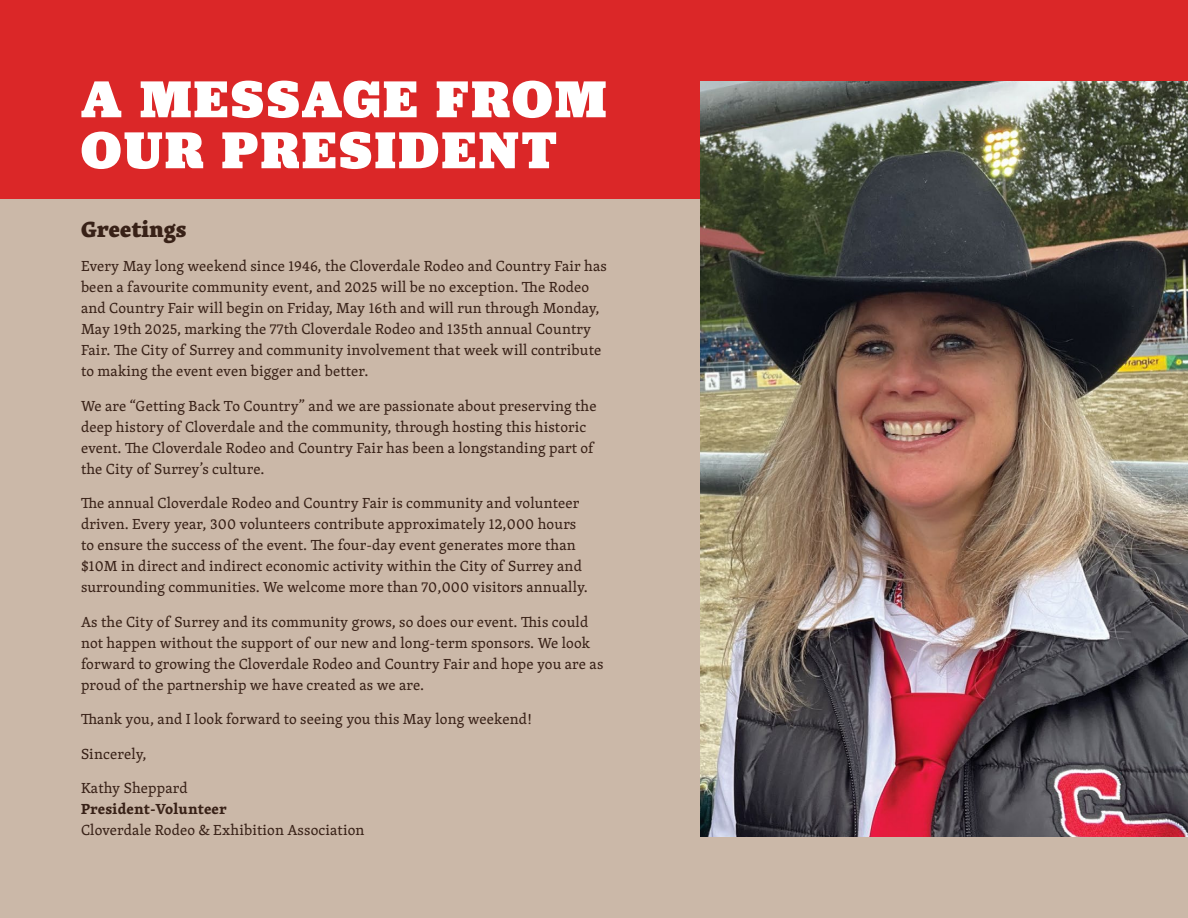
<style>
.page{position:relative;width:1188px;height:918px;background:#cbb8a8}
.page>*{position:absolute;margin:0;border:0;box-sizing:border-box;transform-origin:0 0}
.t1{font:900 54px/51px "Jubilat";letter-spacing:.05em;color:#fff}
.t2{font:800 22.5px "Skolar Latin";letter-spacing:.01em;color:#382117}
.t3{font:15px/21px "Skolar Latin";letter-spacing:.01em;color:#382117}
.t4{font:700 15px "Skolar Latin";letter-spacing:.01em;color:#382117}
</style>
<div class="page">
<div style="left:0;top:0;width:1188px;height:199px;background:#db2728"></div>
<img style="left:700px;top:81px;width:488px;height:756px">
<h1 class="t1" style="left:81px;top:73px;width:527px">A MESSAGE FROM<br>OUR PRESIDENT</h1>
<h2 class="t2" style="left:81px;top:210px;width:107px">Greetings</h2>
<p class="t3" style="left:81px;top:255px;width:527px">Every May long weekend since 1946, the Cloverdale Rodeo and Country Fair has been a favourite community event, and 2025 will be no exception. The Rodeo and Country Fair will begin on Friday, May 16th and will run through Monday, May 19th 2025, marking the 77th Cloverdale Rodeo and 135th annual Country Fair. The City of Surrey and community involvement that week will contribute to making the event even bigger and better.</p>
<p class="t3" style="left:81px;top:395px;width:517px">We are “Getting Back To Country” and we are passionate about preserving the deep history of Cloverdale and the community, through hosting this historic event. The Cloverdale Rodeo and Country Fair has been a longstanding part of the City of Surrey’s culture.</p>
<p class="t3" style="left:81px;top:492px;width:508px">The annual Cloverdale Rodeo and Country Fair is community and volunteer driven. Every year, 300 volunteers contribute approximately 12,000 hours to ensure the success of the event. The four-day event generates more than $10M in direct and indirect economic activity within the City of Surrey and surrounding communities. We welcome more than 70,000 visitors annually.</p>
<p class="t3" style="left:81px;top:611px;width:524px">As the City of Surrey and its community grows, so does our event. This could not happen without the support of our new and long-term sponsors. We look forward to growing the Cloverdale Rodeo and Country Fair and hope you are as proud of the partnership we have created as we are.</p>
<p class="t3" style="left:81px;top:708px;width:452px">Thank you, and I look forward to seeing you this May long weekend!</p>
<p class="t3" style="left:81px;top:743px;width:67px">Sincerely,</p>
<p class="t3" style="left:81px;top:777px;width:108px">Kathy Sheppard</p>
<p class="t4" style="left:81px;top:797px;width:147px">President-Volunteer</p>
<p class="t3" style="left:81px;top:819px;width:285px">Cloverdale Rodeo &amp; Exhibition Association</p>
</div>
